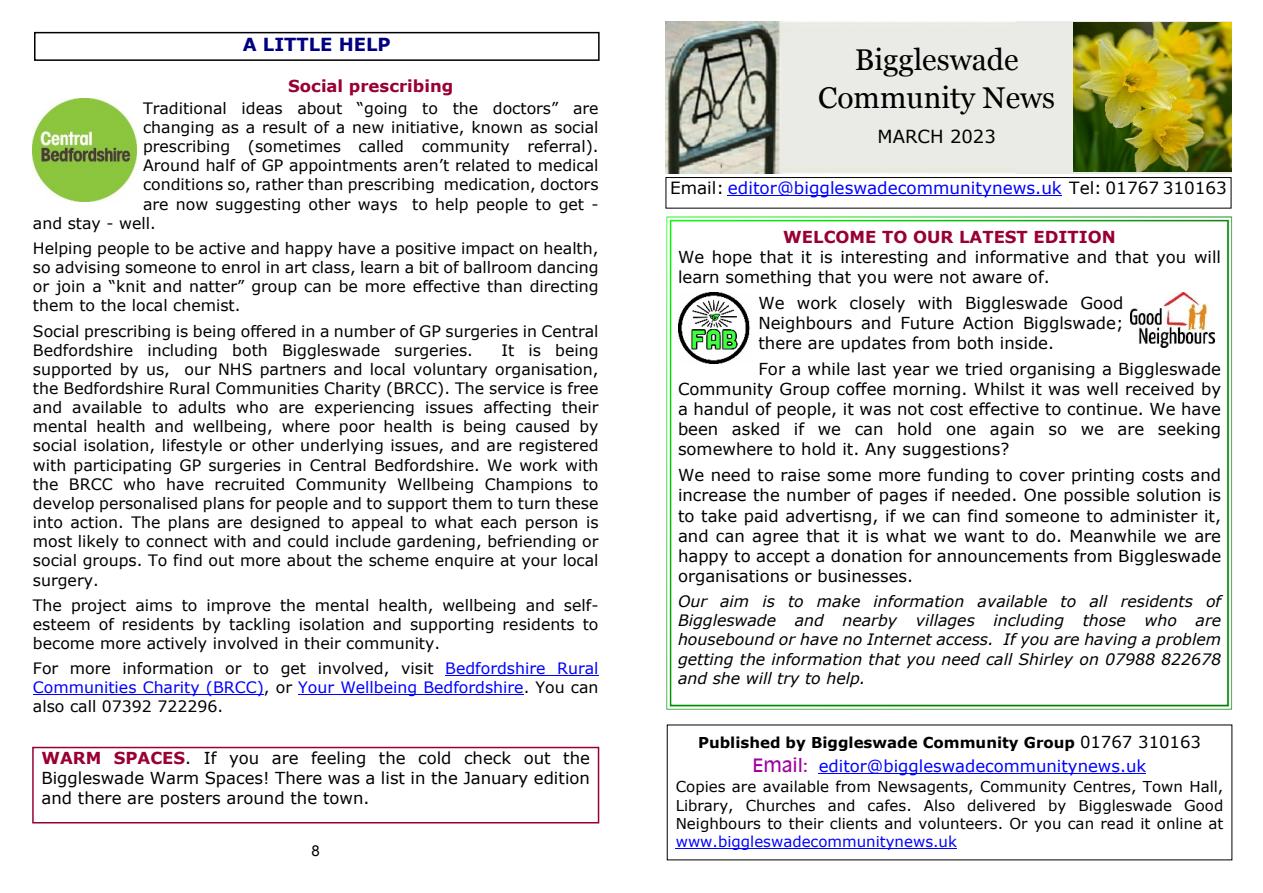
<style>
.page{position:relative;width:1263px;height:893px;background:#fff}
.page>*{position:absolute;margin:0;border:0;box-sizing:border-box;transform-origin:0 0}
.t1{font:30px/38.1px "Georgia";color:#000;text-align:center}
.t2{font:700 18px "Verdana";color:#000080}
.t3{font:18px "Verdana";color:#000}
.t4{font:16.8px "Verdana";color:#00f}
.t5{font:16.5px/20.1px "Verdana";color:#000;text-align:justify}
.t6{font:700 16.5px "Verdana";color:#990032}
.t7{font:16.5px "Verdana";color:#00f}
.t8{font:15.75px/19.2px "Verdana";color:#000;text-align:justify}
.t9{font:italic 15.75px/19.2px "Verdana";color:#000;text-align:justify}
.t10{font:15px/18.3px "Verdana";color:#000;text-align:justify}
.t11{font:700 15px "Verdana";color:#000}
.t12{font:15px "Verdana";color:#00f}
.t13{font:15px "Arial";color:#000}
.s1{color:#00f}
.s2{font-weight:700;color:#990032}
.s3{color:#000}
.s4{font-weight:400;font-size:16.5px}
.s5{font-family:"Antique Olive";font-size:18px;color:#9f009f}
</style>
<div class="page">
<div style="left:34px;top:32px;width:566px;height:29px;border:2px solid #000"></div>
<hr style="left:445px;top:675px;width:153px;height:1px;background:#00f">
<hr style="left:33px;top:694px;width:231px;height:1px;background:#00f">
<hr style="left:298px;top:694px;width:226px;height:1px;background:#00f">
<img style="left:33px;top:98px;width:103px;height:103px">
<div style="left:32px;top:747px;width:567px;height:76px;border:2px solid #990032"></div>
<div style="left:666px;top:177px;width:565px;height:31px;border:1px solid #000"></div>
<hr style="left:728px;top:195px;width:334px;height:1px;background:#00f">
<img style="left:667px;top:216px;width:566px;height:494px">
<img style="left:1130px;top:292px;width:84px;height:56px">
<img style="left:678px;top:292px;width:74px;height:71px">
<hr style="left:819px;top:772px;width:327px;height:1px;background:#00f">
<hr style="left:676px;top:848px;width:281px;height:1px;background:#00f">
<img style="left:665px;top:21px;width:566px;height:152px">
<img style="left:1074px;top:23px;width:157px;height:149px">
<p class="t2" style="left:243px;top:37px;width:149px">A LITTLE HELP</p>
<p class="t6" style="left:288px;top:79px;width:167px">Social prescribing</p>
<p class="t8" style="left:143px;top:100px;width:457px">Traditional ideas about “going to the doctors” are</p>
<p class="t8" style="left:143px;top:119px;width:457px">changing as a result of a new initiative, known as social</p>
<p class="t8" style="left:143px;top:138px;width:457px">prescribing (sometimes called community referral).</p>
<p class="t8" style="left:143px;top:157px;width:457px">Around half of GP appointments aren’t related to medical</p>
<p class="t8" style="left:143px;top:176px;width:457px">conditions so, rather than prescribing medication, doctors</p>
<p class="t8" style="left:143px;top:196px;width:457px">are now suggesting other ways to help people to get -</p>
<p class="t8" style="left:33px;top:215px;width:124px">and stay - well.</p>
<p class="t8" style="left:33px;top:240px;width:567px">Helping people to be active and happy have a positive impact on health, so advising someone to enrol in art class, learn a bit of ballroom dancing or join a “knit and natter” group can be more effective than directing them to the local chemist.</p>
<p class="t8" style="left:33px;top:323px;width:567px">Social prescribing is being offered in a number of GP surgeries in Central<br>Bedfordshire including both Biggleswade surgeries.</p>
<p class="t8" style="left:33px;top:342px;width:567px;text-indent:468px">It is being supported by us, our NHS partners and local voluntary organisation, the Bedfordshire Rural Communities Charity (BRCC). The service is free and available to adults who are experiencing issues affecting their mental health and wellbeing, where poor health is being caused by social isolation, lifestyle or other underlying issues, and are registered with participating GP surgeries in Central Bedfordshire. We work with the BRCC who have recruited Community Wellbeing Champions to develop personalised plans for people and to support them to turn these into action. The plans are designed to appeal to what each person is most likely to connect with and could include gardening, befriending or social groups. To find out more about the scheme enquire at your local surgery.</p>
<p class="t8" style="left:33px;top:597px;width:567px">The project aims to improve the mental health, wellbeing and self&shy;esteem of residents by tackling isolation and supporting residents to become more actively involved in their community.</p>
<p class="t8" style="left:33px;top:660px;width:567px">For more information or to get involved, visit <span class="s1">Bedfordshire Rural Communities Charity (BRCC)</span>, or <span class="s1">Your Wellbeing Bedfordshire</span>. You can also call 07392 722296.</p>
<p class="t5" style="left:41px;top:749px;width:550px"><span class="s2">WARM SPACES</span>. If you are feeling the cold check out the Biggleswade Warm Spaces! There was a list in the January edition and there are posters around the town.</p>
<p class="t13" style="left:312px;top:845px;width:10px">8</p>
<h1 class="t1" style="left:818px;top:43px;width:238px">Biggleswade<br>Community News</h1>
<p class="t3" style="left:878px;top:129px;width:120px">MARCH 2023</p>
<p class="t4" style="left:670px;top:182px;width:558px"><span class="s3">Email:</span> editor@biggleswadecommunitynews.uk <span class="s3">Tel: 01767 310163</span></p>
<p class="t6" style="left:783px;top:230px;width:334px">WELCOME TO OUR LATEST EDITION</p>
<p class="t5" style="left:678px;top:248px;width:545px">We hope that it is interesting and informative and that you will learn something that you were not aware of.</p>
<p class="t5" style="left:758px;top:294px;width:367px">We work closely with Biggleswade Good Neighbours and Future Action Bigglswade; there are updates from both inside.</p>
<p class="t5" style="left:678px;top:360px;width:545px;text-indent:80px">For a while last year we tried organising a Biggleswade Community Group coffee morning. Whilst it was well received by a handul of people, it was not cost effective to continue. We have been asked if we can hold one again so we are seeking somewhere to hold it. Any suggestions?</p>
<p class="t5" style="left:678px;top:467px;width:545px">We need to raise some more funding to cover printing costs and increase the number of pages if needed. One possible solution is to take paid advertisng, if we can find someone to administer it, and can agree that it is what we want to do. Meanwhile we are happy to accept a donation for announcements from Biggleswade organisations or businesses.</p>
<p class="t9" style="left:678px;top:593px;width:545px">Our aim is to make information available to all residents of Biggleswade and nearby villages including those who are housebound or have no Internet access. If you are having a problem getting the information that you need call Shirley on 07988 822678 and she will try to help.</p>
<p class="t11" style="left:698px;top:736px;width:504px">Published by Biggleswade Community Group <span class="s4">01767 310163</span></p>
<p class="t7" style="left:753px;top:759px;width:395px"><span class="s5">Email:</span> editor@biggleswadecommunitynews.uk</p>
<p class="t10" style="left:676px;top:779px;width:549px">Copies are available from Newsagents, Community Centres, Town Hall, Library, Churches and cafes. Also delivered by Biggleswade Good Neighbours to their clients and volunteers. Or you can read it online at</p>
<p class="t12" style="left:676px;top:836px;width:283px">www.biggleswadecommunitynews.uk</p>
</div>
